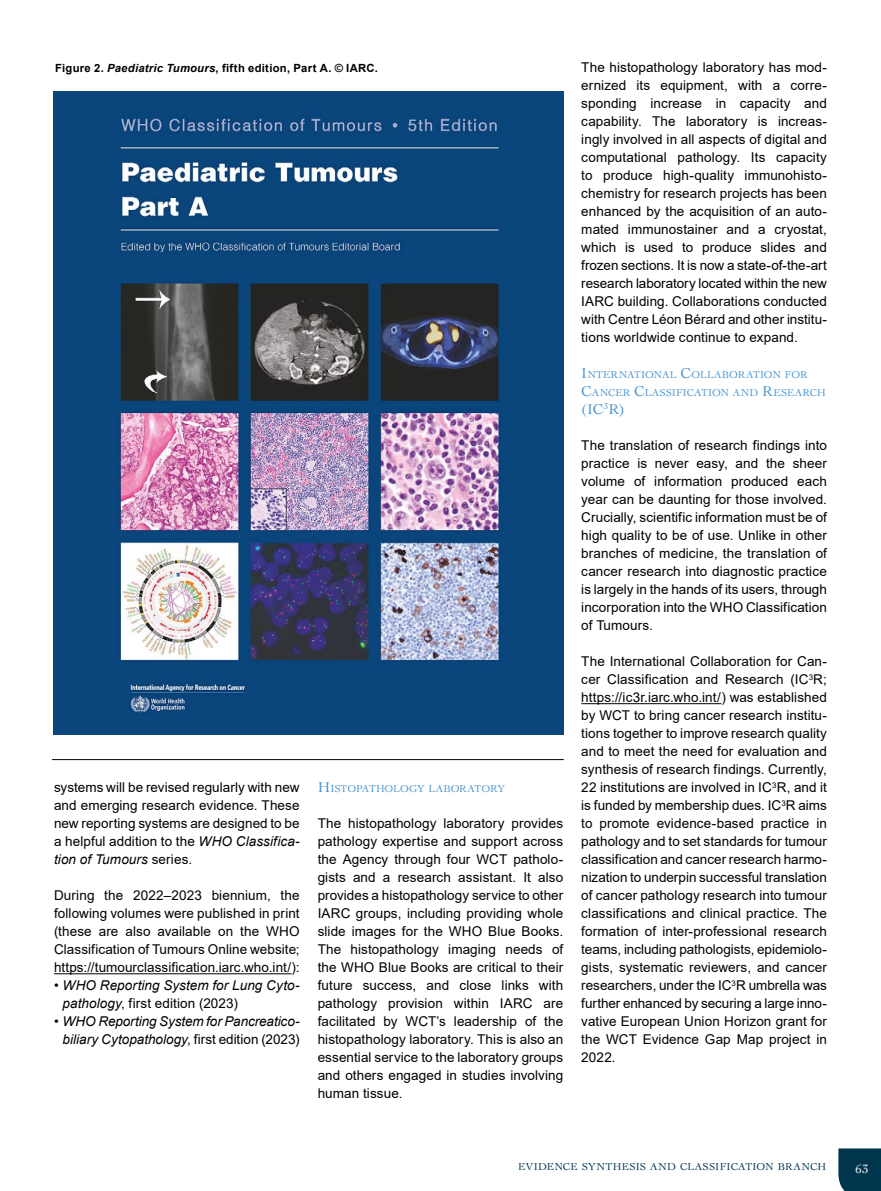
<style>
.page{position:relative;width:881px;height:1191px;background:#fff}
.page>*{position:absolute;margin:0;border:0;box-sizing:border-box;transform-origin:0 0}
.Text_para{font:15px "Cochin LT Std";color:#4a96d2}
.Text_para-2{font:13.5px/18px "Arial";letter-spacing:.005em;color:#000;text-align:justify}
.t1{font:italic 13.5px/18px "Arial";color:#000}
.t2{font:12.75px "Cochin LT Std";color:#fff}
.t3{font:700 11.25px "Arial";letter-spacing:.025em;color:#000}
.Text_para-3{font:10.5px/18px "Cochin LT Std";color:#4a96d2}
.t4{font:10.5px "Cochin LT Std";letter-spacing:.03em;color:#00354e}
.s1{font-style:italic}
.s2{font-style:normal}
.s3{font-size:15px}
</style>
<div class="page">
<div style="left:838px;top:1148px;width:42px;height:43px;background:#00354e"></div>
<hr style="left:54px;top:973px;width:237px;height:1px;background:#000">
<img style="left:53px;top:91px;width:510px;height:643px">
<hr style="left:52px;top:759px;width:511px;height:1px;background:#000">
<hr style="left:581px;top:703px;width:140px;height:1px;background:#000">
<p class="t3" style="left:55px;top:60px;width:324px">Figure 2. <span class="s1">Paediatric Tumours</span>, fifth edition, Part A. © IARC.</p>
<p class="Text_para-2" style="left:54px;top:778px;width:247px">systems will be revised regularly with new and emerging research evidence. These new reporting systems are designed to be a helpful addition to the <span class="s1">WHO Classifica&shy;tion of Tumours</span> series.</p>
<p class="Text_para-2" style="left:54px;top:886px;width:247px">During the 2022–2023 biennium, the following volumes were published in print (these are also available on the WHO Classification of Tumours Online website; https://tumourclassification.iarc.who.int/):</p>
<p class="t1" style="left:63px;top:976px;width:238px;text-indent:-9px">• WHO Reporting System for Lung Cyto&shy;pathology<span class="s2">, first edition (2023)</span></p>
<p class="t1" style="left:54px;top:1012px;width:247px;text-align:right">• WHO Reporting System for Pancreatico&shy;biliary Cytopathology<span class="s2">, first edition (2023)</span></p>
<p class="Text_para-3" style="left:317px;top:780px;width:189px"><span class="s3">H</span>ISTOPATHOLOGY LABORATORY</p>
<p class="Text_para-2" style="left:317px;top:814px;width:247px">The histopathology laboratory provides pathology expertise and support across the Agency through four WCT patholo&shy;gists and a research assistant. It also provides a histopathology service to other IARC groups, including providing whole slide images for the WHO Blue Books.<br>The histopathology imaging needs of the WHO Blue Books are critical to their future success, and close links with pathology provision within IARC are facilitated by WCT’s leadership of the histopathology laboratory. This is also an essential service to the laboratory groups and others engaged in studies involving human tissue.</p>
<p class="Text_para-2" style="left:581px;top:58px;width:247px">The histopathology laboratory has mod&shy;ernized its equipment, with a corre&shy;sponding increase in capacity and capability. The laboratory is increas&shy;ingly involved in all aspects of digital and computational pathology. Its capacity to produce high-quality immunohisto&shy;chemistry for research projects has been enhanced by the acquisition of an auto&shy;mated immunostainer and a cryostat, which is used to produce slides and frozen sections. It is now a state-of-the-art research laboratory located within the new IARC building. Collaborations conducted with Centre Léon Bérard and other institu&shy;tions worldwide continue to expand.</p>
<p class="Text_para-3" style="left:581px;top:366px;width:228px"><span class="s3">I</span>NTERNATIONAL <span class="s3">C</span>OLLABORATION FOR<br><span class="s3">C</span>ANCER <span class="s3">C</span>LASSIFICATION AND <span class="s3">R</span>ESE</p>
<p class="Text_para-3" style="left:794px;top:384px;width:33px">ARCH</p>
<p class="Text_para" style="left:581px;top:401px;width:45px">(IC<sup>3</sup>R)</p>
<p class="Text_para-2" style="left:581px;top:436px;width:247px">The translation of research findings into practice is never easy, and the sheer volume of information produced each year can be daunting for those involved.<br>Crucially, scientific information must be of high quality to be of use. Unlike in other branches of medicine, the translation of cancer research into diagnostic practice is largely in the hands of its users, through incorporation into the WHO Classification of Tumours.</p>
<p class="Text_para-2" style="left:581px;top:652px;width:247px">The International Collaboration for Can&shy;cer Classification and Research (IC<sup>3</sup>R; https://ic3r.iarc.who.int/) was established by WCT to bring cancer research institu&shy;tions together to improve research quality and to meet the need for evaluation and synthesis of research findings. Currently, 22 institutions are involved in IC<sup>3</sup>R, and it is funded by membership dues. IC<sup>3</sup>R aims to promote evidence-based practice in pathology and to set standards for tumour classification and cancer research harmo&shy;nization to underpin successful translation of cancer pathology research into tumour classifications and clinical practice. The formation of inter-professional research teams, including pathologists, epidemiolo&shy;gists, systematic reviewers, and cancer researchers, under the IC<sup>3</sup>R umbrella was further enhanced by securing a large inno&shy;vative European Union Horizon grant for the WCT Evidence Gap Map project in 2022.</p>
<p class="t4" style="left:518px;top:1161px;width:309px">EVIDENCE SYNTHESIS AND CLASSIFICATION BRANCH</p>
<p class="t2" style="left:855px;top:1161px;width:15px">63</p>
</div>
